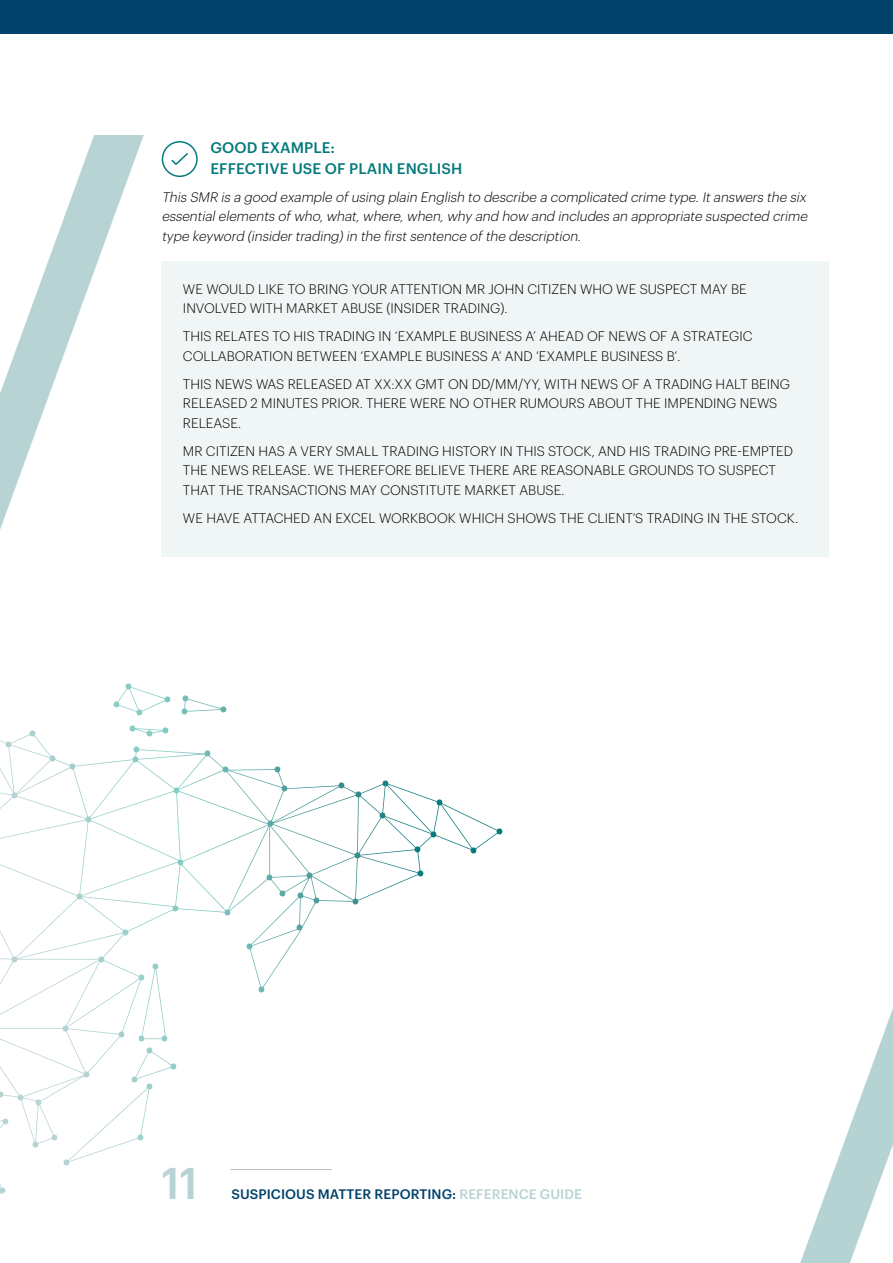
<style>
.page{position:relative;width:893px;height:1263px;background:#fff}
.page>*{position:absolute;margin:0;border:0;box-sizing:border-box;transform-origin:0 0}
.t1{font:500 43.5px "Graphik";color:#b7d3d3}
.t2{font:500 15px/21px "Graphik";letter-spacing:.005em;color:#067a7c}
.BODY{font:300 13.5px/19.5px "Graphik";color:#000}
.t3{font:italic 300 13.5px/19.5px "Graphik";color:#000;text-align:justify}
.t4{font:500 13.5px "Graphik";letter-spacing:.005em;color:#01426a}
.s1{color:#b6d3d4}
</style>
<div class="page">
<svg style="left:0;top:135px;width:144px;height:395px"></svg>
<svg style="left:800px;top:1009px;width:93px;height:254px"></svg>
<div style="left:0;top:0;width:893px;height:33px;background:#01426a"></div>
<div style="left:162px;top:261px;width:667px;height:296px;background:#f0f6f6"></div>
<svg style="left:161px;top:141px;width:37px;height:36px"></svg>
<svg style="left:496px;top:828px;width:7px;height:6px"></svg>
<svg style="left:113px;top:683px;width:58px;height:32px"></svg>
<svg style="left:181px;top:695px;width:46px;height:19px"></svg>
<svg style="left:0;top:725px;width:477px;height:469px"></svg>
<h3 class="t2" style="left:210px;top:135px;width:253px">GOOD EXAMPLE:<br>EFFECTIVE USE OF PLAIN ENGLISH</h3>
<p class="t3" style="left:162px;top:186px;width:650px">This SMR is a good example ofusing plain English to describe a complicated crime type.Itanswers the six essentialelements ofwho,what,where,when,why and how and includes an appropriate suspected crime type keyword (insidertrading)in the firstsentence ofthe description.</p>
<p class="BODY" style="left:183px;top:278px;width:565px">WE WOULD LIKE TO BRING YOUR ATTENTION MR JOHN CITIZEN WHO WE SUSPECT MAY BE<br>INVOLVED WITH MARKET ABUSE (INSIDER TRADING).</p>
<p class="BODY" style="left:183px;top:326px;width:571px">THIS RELATES TO HIS TRADING IN ‘EXAMPLE BUSINESS A’ AHEAD OF NEWS OF A STRATEGIC<br>COLLABORATION BETWEEN ‘EXAMPLE BUSINESS A’ AND ‘EXAMPLE BUSINESS B’.</p>
<p class="BODY" style="left:183px;top:373px;width:609px">THIS NEWS WAS RELEASED AT XX:XX GMT ON DD/MM/YY, WITH NEWS OF A TRADING HALT BEING<br>RELEASED 2 MINUTES PRIOR. THERE WERE NO OTHER RUMOURS ABOUT THE IMPENDING NEWS<br>RELEASE.</p>
<p class="BODY" style="left:183px;top:440px;width:612px">MR CITIZEN HAS A VERY SMALL TRADING HISTORY IN THIS STOCK, AND HIS TRADING PRE-EMPTED<br>THE NEWS RELEASE. WE THEREFORE BELIEVE THERE ARE REASONABLE GROUNDS TO SUSPECT<br>THAT THE TRANSACTIONS MAY CONSTITUTE MARKET ABUSE.</p>
<p class="BODY" style="left:183px;top:507px;width:617px">WE HAVE ATTACHED AN EXCEL WORKBOOK WHICH SHOWS THE CLIENT’S TRADING IN THE STOCK.</p>
<h1 class="t1" style="left:162px;top:1150px;width:38px">11</h1>
<p class="t4" style="left:231px;top:1184px;width:352px">SUSPICIOUS MATTER REPORTING: <span class="s1">REFERENCE GUIDE</span></p>
</div>
